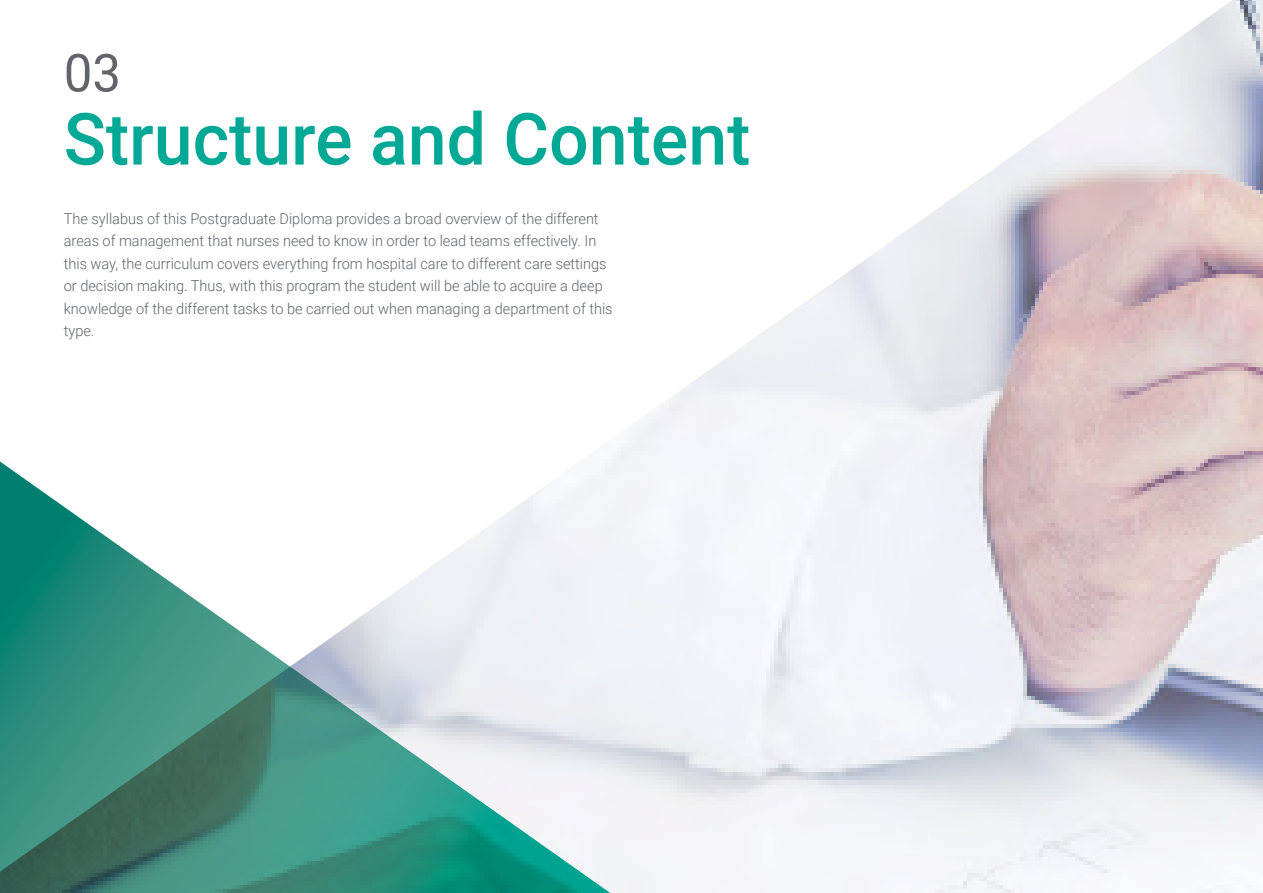
<style>
.page{position:relative;width:1263px;height:893px;background:#fff}
.page>*{position:absolute;margin:0;border:0;box-sizing:border-box;transform-origin:0 0}
.t1{font:500 72px "Roboto";color:#00a996}
.t2{font:52.5px "Roboto";color:#61646a}
.t3{font:300 15px/22.5px "Roboto";color:#61646a}
</style>
<div class="page">
<img style="left:603px;top:0;width:660px;height:893px">
<svg style="left:0;top:446px;width:640px;height:447px"></svg>
<h2 class="t2" style="left:64px;top:36px;width:59px">03</h2>
<h1 class="t1" style="left:64px;top:89px;width:688px">Structure and Content</h1>
<p class="t3" style="left:64px;top:207px;width:550px">The syllabus of this Postgraduate Diploma provides a broad overview of the different areas of management that nurses need to know in order to lead teams effectively. In this way, the curriculum covers everything from hospital care to different care settings or decision making. Thus, with this program the student will be able to acquire a deep knowledge of the different tasks to be carried out when managing a department of this type.</p>
</div>
